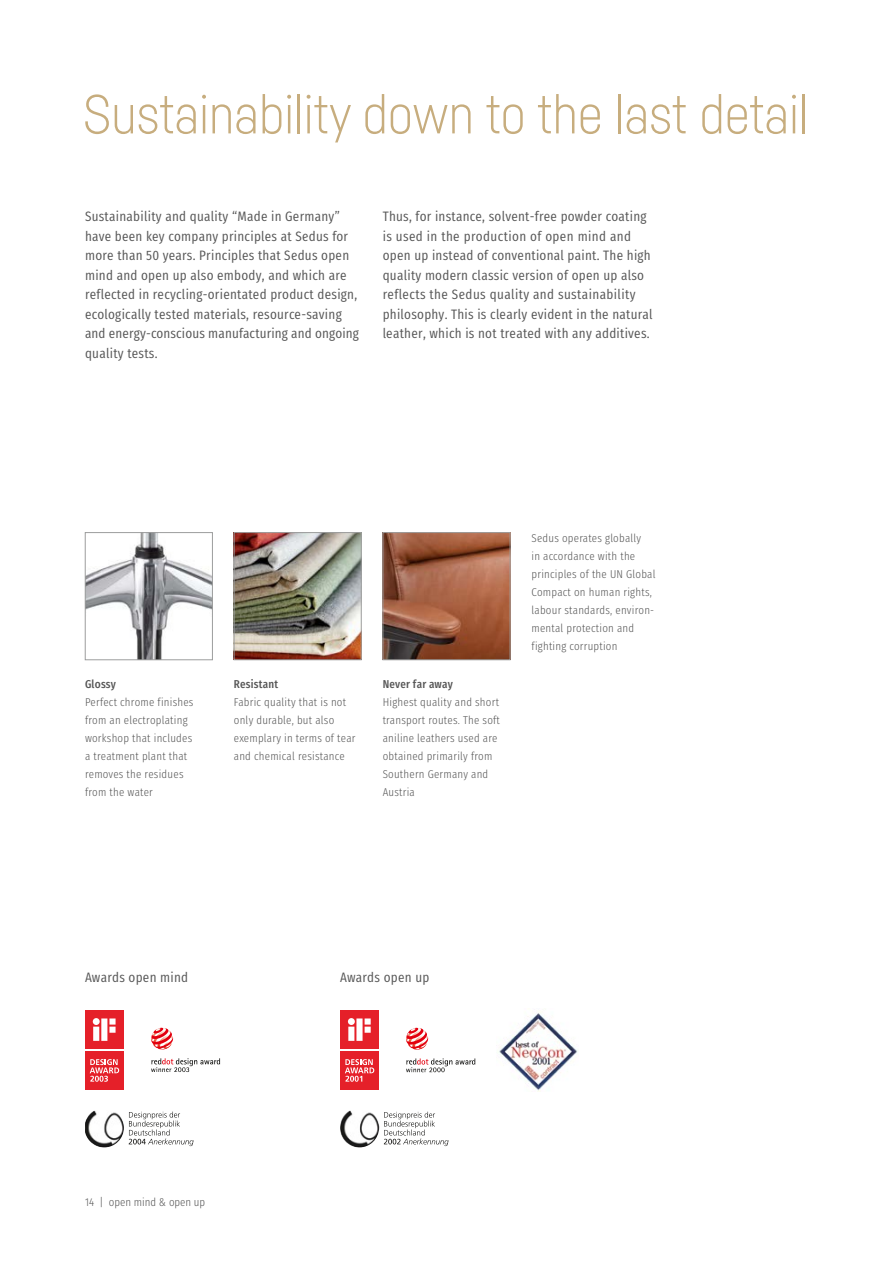
<style>
.page{position:relative;width:893px;height:1263px;background:#fff}
.page>*{position:absolute;margin:0;border:0;box-sizing:border-box;transform-origin:0 0}
.t1{font:300 54px "Sedus Sans";letter-spacing:-.01em;color:#c7ad7e}
.t2{font:13.5px/19.5px "Sedus Text Condensed";letter-spacing:.02em;color:#565656}
.t3{font:300 11.25px/18px "Sedus Text Condensed";letter-spacing:.02em;color:#565656}
.t4{font:700 11.25px "Sedus Text Condensed";letter-spacing:.02em;color:#565656}
.t5{font:300 11.25px "Sedus Text Condensed";color:#565656}
</style>
<div class="page">
<img style="left:385px;top:534px;width:123px;height:124px">
<div style="left:383px;top:532px;width:127px;height:128px;border:1px solid #9c9d9d"></div>
<img style="left:87px;top:534px;width:124px;height:124px">
<div style="left:85px;top:532px;width:128px;height:128px;border:1px solid #9c9d9d"></div>
<img style="left:236px;top:534px;width:123px;height:124px">
<div style="left:234px;top:532px;width:127px;height:128px;border:1px solid #9c9d9d"></div>
<div style="left:85px;top:1051px;width:39px;height:39px;background:#e52029"></div>
<div style="left:85px;top:1010px;width:39px;height:39px;background:#e52029"></div>
<svg style="left:93px;top:1018px;width:23px;height:23px"></svg>
<svg style="left:90px;top:1059px;width:29px;height:23px"></svg>
<div style="left:340px;top:1051px;width:39px;height:39px;background:#e52029"></div>
<div style="left:340px;top:1010px;width:39px;height:39px;background:#e52029"></div>
<svg style="left:348px;top:1018px;width:23px;height:23px"></svg>
<svg style="left:345px;top:1059px;width:29px;height:23px"></svg>
<svg style="left:406px;top:1028px;width:22px;height:21px"></svg>
<svg style="left:406px;top:1058px;width:69px;height:14px"></svg>
<img style="left:499px;top:1012px;width:79px;height:79px">
<svg style="left:151px;top:1028px;width:22px;height:21px"></svg>
<svg style="left:151px;top:1058px;width:69px;height:14px"></svg>
<svg style="left:129px;top:1111px;width:65px;height:35px"></svg>
<img style="left:85px;top:1111px;width:9px;height:29px">
<svg style="left:384px;top:1112px;width:65px;height:34px"></svg>
<img style="left:340px;top:1110px;width:13px;height:36px">
<h1 class="t1" style="left:83px;top:82px;width:727px">Sustainability down to the last detail</h1>
<p class="t2" style="left:85px;top:205px;width:275px">Sustainability and quality “Made in Germany” have been key company principles at Sedus for more than 50 years. Principles that Sedus open mind and open up also embody, and which are reflected in recycling-orientated product design, ecologically tested materials, resource-saving and energy-conscious manufacturing and ongoing quality tests.</p>
<p class="t2" style="left:383px;top:205px;width:271px">Thus, for instance, solvent-free powder coating is used in the production of open mind and open up instead of conventional paint. The high quality modern classic version of open up also reflects the Sedus quality and sustainability philosophy. This is clearly evident in the natural leather, which is not treated with any additives.</p>
<p class="t4" style="left:85px;top:674px;width:32px">Glossy</p>
<p class="t3" style="left:85px;top:692px;width:110px">Perfect chrome finishes from an electroplating workshop that includes a treatment plant that removes the residues from the water</p>
<p class="t4" style="left:234px;top:674px;width:46px">Resistant</p>
<p class="t3" style="left:234px;top:692px;width:123px">Fabric quality that is not only durable, but also exemplary in terms of tear and chemical resistance</p>
<p class="t4" style="left:383px;top:674px;width:72px">Never far away</p>
<p class="t3" style="left:383px;top:692px;width:119px">Highest quality and short transport routes. The soft aniline leathers used are obtained primarily from<br>Southern Germany and<br>Austria</p>
<p class="t3" style="left:531px;top:528px;width:125px">Sedus operates globally<br>in accordance with the principles of the UN Global<br>Compact on human rights, labour standards, environ&shy;mental protection and fighting corruption</p>
<p class="t2" style="left:85px;top:966px;width:105px">Awards open mind</p>
<p class="t2" style="left:340px;top:966px;width:91px">Awards open up</p>
<p class="t5" style="left:85px;top:1192px;width:122px">14 | open mind &amp; open up</p>
</div>
